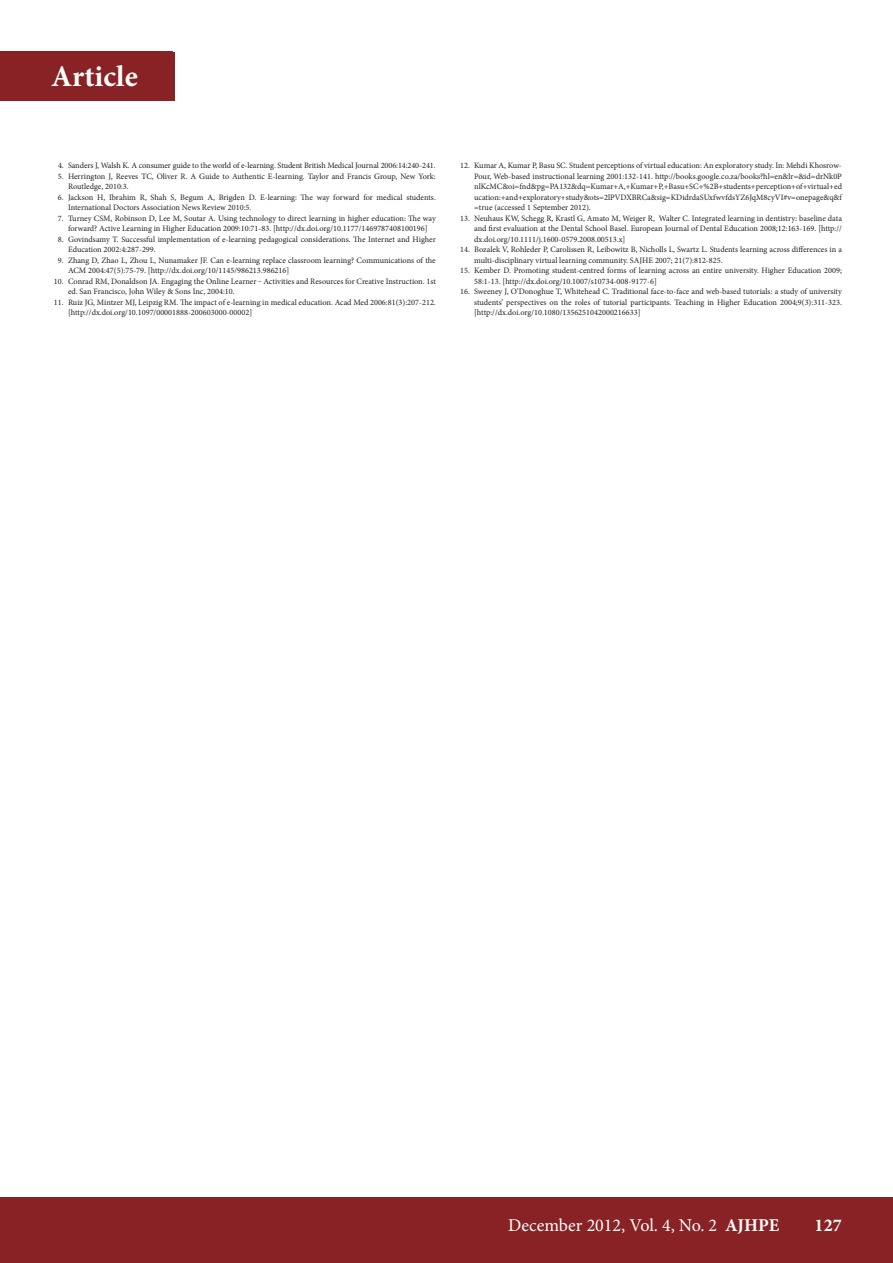
<style>
.page{position:relative;width:893px;height:1263px;background:#fff}
.page>*{position:absolute;margin:0;border:0;box-sizing:border-box;transform-origin:0 0}
.t1{font:700 30px "Minion Pro";letter-spacing:.005em;color:#fff}
.t2{font:18px "Minion Pro";color:#fff}
.t3{font:700 18px "Minion Pro";color:#fff}
.t4{font:8.25px/10.5px "Minion Pro";color:#231f20}
.s1{font-weight:700}
</style>
<div class="page">
<div style="left:0;top:1197px;width:893px;height:66px;background:#892225"></div>
<div style="left:0;top:52px;width:174px;height:49px;background:#892225"></div>
<div style="left:0;top:51px;width:172px;height:49px;background:#892225"></div>
<p class="t1" style="left:51px;top:56px;width:88px">Article</p>
<p class="t4" style="left:58px;top:160px;width:379px">4. Sanders J, Walsh K. A consumer guide to the world of e-learning. Student British Medical Journal 2006:14:240-241.</p>
<p class="t4" style="left:68px;top:171px;width:369px;text-indent:-10px">5. Herrington J, Reeves TC, Oliver R. A Guide to Authentic E-learning. Taylor and Francis Group, New York:<br>Routledge, 2010:3.</p>
<p class="t4" style="left:68px;top:192px;width:369px;text-indent:-10px">6. Jackson H, Ibrahim R, Shah S, Begum A, Brigden D. E-learning: The way forward for medical students.<br>International Doctors Association News Review 2010:5.</p>
<p class="t4" style="left:58px;top:213px;width:379px;text-align:center">7. Turney CSM, Robinson D, Lee M, Soutar A. Using technology to direct learning in higher education: The way forward? Active Learning in Higher Education 2009:10:71-83. [http://dx.doi.org/10.1177/1469787408100196]</p>
<p class="t4" style="left:68px;top:234px;width:369px;text-indent:-10px">8. Govindsamy T. Successful implementation of e-learning pedagogical considerations. The Internet and Higher<br>Education 2002:4:287-299.</p>
<p class="t4" style="left:68px;top:255px;width:369px;text-indent:-10px">9. Zhang D, Zhao L, Zhou L, Nunamaker JF. Can e-learning replace classroom learning? Communications of the<br>ACM 2004:47(5):75-79. [http://dx.doi.org/10/1145/986213.986216]</p>
<p class="t4" style="left:68px;top:276px;width:369px;text-indent:-14px">10. Conrad RM, Donaldson JA. Engaging the Online Learner ‒ Activities and Resources for Creative Instruction. 1st ed. San Francisco, John Wiley &amp; Sons Inc, 2004:10.</p>
<p class="t4" style="left:68px;top:297px;width:369px;text-indent:-14px">11. Ruiz JG, Mintzer MJ, Leipzig RM. The impact of e-learning in medical education. Acad Med 2006:81(3):207-212. [http://dx.doi.org/10.1097/00001888-200603000-00002]</p>
<p class="t4" style="left:474px;top:160px;width:369px;text-align:justify;text-indent:-14px">12. Kumar A, Kumar P, Basu SC. Student perceptions of virtual education: An exploratory study. In: Mehdi Khosrow-Pour, Web-based instructional learning 2001:132-141. http://books.google.co.za/books?hl=en&amp;lr=&amp;id=drNk0P nlKcMC&amp;oi=fnd&amp;pg=PA132&amp;dq=Kumar+A,+Kumar+P,+Basu+SC+%2B+students+perception+of+virtual+ed ucation:+and+exploratory+study&amp;ots=2lPVDXBRCa&amp;sig=KDidrdaSUxfwvfdsYZ6JqM8cyVI#v=onepage&amp;q&amp;f =true (accessed 1 September 2012).</p>
<p class="t4" style="left:474px;top:213px;width:369px;text-align:justify;text-indent:-14px">13. Neuhaus KW, Schegg R, Krastl G, Amato M, Weiger R, Walter C. Integrated learning in dentistry: baseline data and first evaluation at the Dental School Basel. European Journal of Dental Education 2008;12:163-169. [http:// dx.doi.org/10.1111/j.1600-0579.2008.00513.x]</p>
<p class="t4" style="left:474px;top:244px;width:369px;text-indent:-14px">14. Bozalek V, Rohleder P, Carolissen R, Leibowitz B, Nicholls L, Swartz L. Students learning across differences in a multi-disciplinary virtual learning community. SAJHE 2007; 21(7):812-825.</p>
<p class="t4" style="left:474px;top:265px;width:369px;text-indent:-14px">15. Kember D. Promoting student-centred forms of learning across an entire university. Higher Education 2009;<br>58:1-13. [http://dx.doi.org/10.1007/s10734-008-9177-6]</p>
<p class="t4" style="left:474px;top:286px;width:369px;text-align:justify;text-indent:-14px">16. Sweeney J, O’Donoghue T, Whitehead C. Traditional face-to-face and web-based tutorials: a study of university students’ perspectives on the roles of tutorial participants. Teaching in Higher Education 2004;9(3):311-323. [http://dx.doi.org/10.1080/1356251042000216633]</p>
<p class="t2" style="left:508px;top:1213px;width:273px">December 2012, Vol. 4, No. 2 <span class="s1">AJHPE</span></p>
<p class="t3" style="left:814px;top:1213px;width:29px">127</p>
</div>
